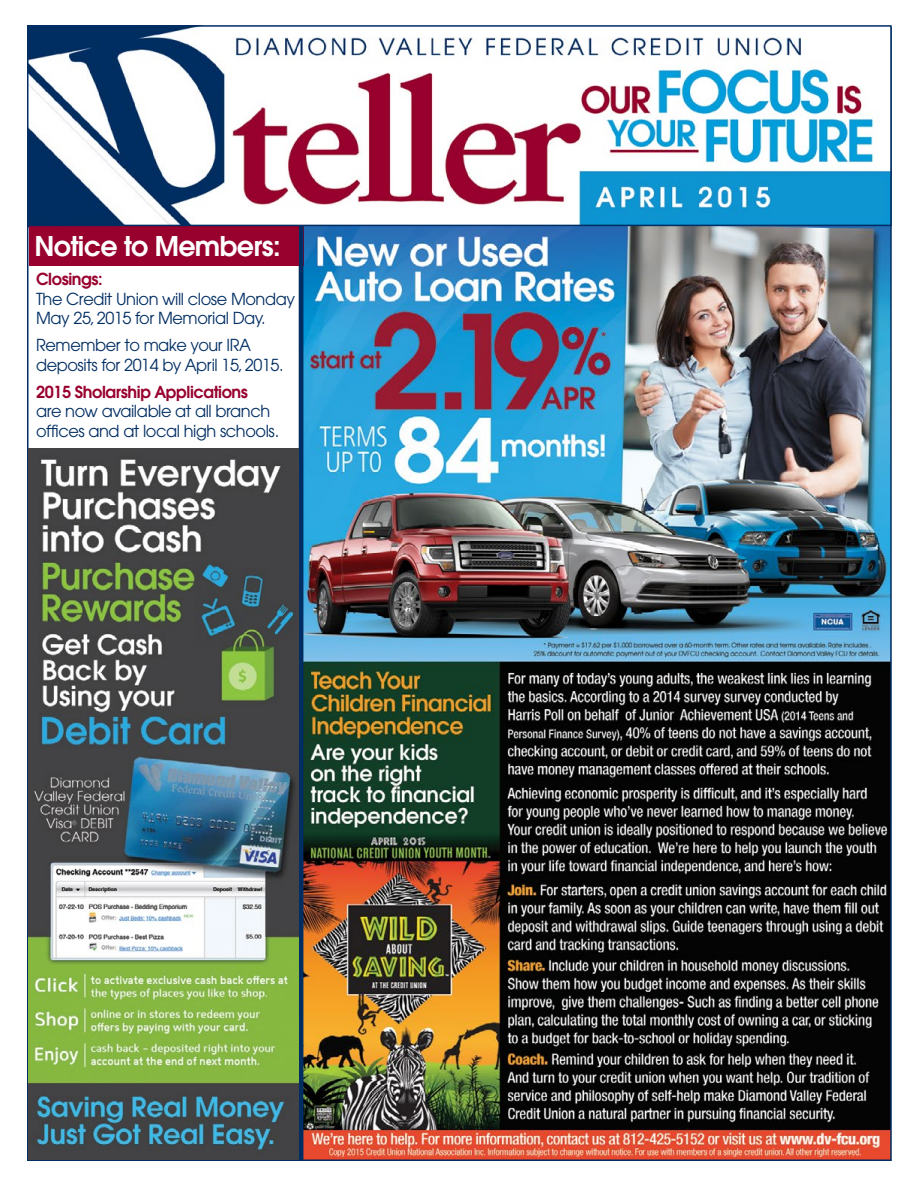
<style>
.page{position:relative;width:918px;height:1188px;background:#fff}
.page>*{position:absolute;margin:0;border:0;box-sizing:border-box;transform-origin:0 0}
.t1{font:600 27px "Avant Garde";letter-spacing:-.025em;color:#fff}
.t2{font:16.5px/19.5px "Avant Garde";letter-spacing:-.025em;color:#002d62}
.t3{font:600 16.5px "Avant Garde";letter-spacing:-.025em;color:#98002e}
</style>
<div class="page">
<img style="left:303px;top:226px;width:586px;height:932px">
<div style="left:29px;top:226px;width:274px;height:40px;background:#98002e"></div>
<hr style="left:299px;top:222px;width:4px;height:939px;background:#002d62">
<img style="left:30px;top:28px;width:859px;height:195px">
<div style="left:27px;top:25px;width:865px;height:201px;border:2px solid #002d62"></div>
<img style="left:29px;top:448px;width:270px;height:711px">
<h1 class="t1" style="left:35px;top:229px;width:248px">Notice to Members:</h1>
<p class="t3" style="left:36px;top:268px;width:68px">Closings:</p>
<p class="t2" style="left:36px;top:289px;width:261px">The Credit Union will close Monday<br>May 25, 2015 for Memorial Day.</p>
<p class="t2" style="left:36px;top:336px;width:249px">Remember to make your IRA deposits for 2014 by April 15, 2015.</p>
<p class="t3" style="left:36px;top:381px;width:213px">2015 Sholarship Applications</p>
<p class="t2" style="left:36px;top:402px;width:245px">are now available at all branch offices and at local high schools.</p>
</div>
